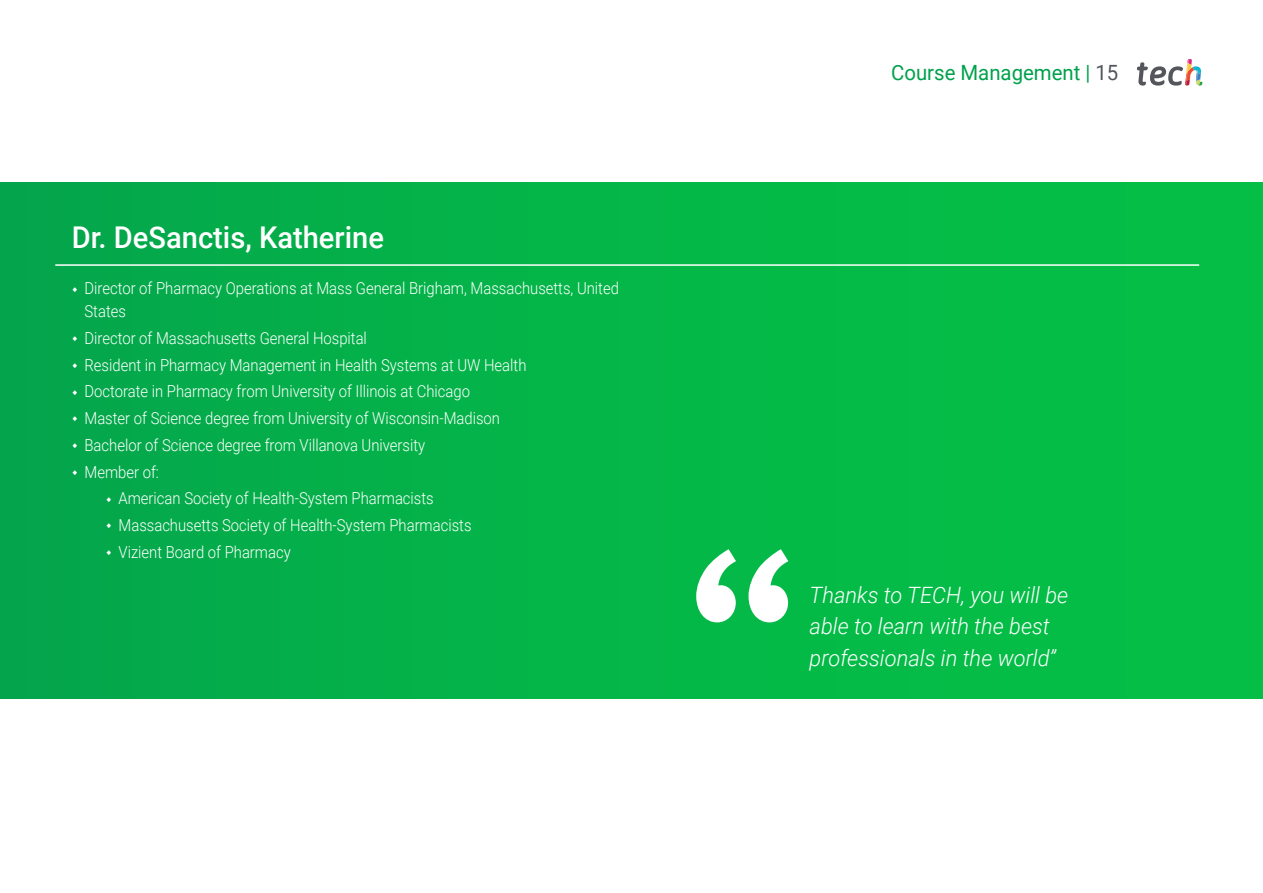
<style>
.page{position:relative;width:1263px;height:893px;background:#fff}
.page>*{position:absolute;margin:0;border:0;box-sizing:border-box;transform-origin:0 0}
.t1{font:500 30px "Roboto";color:#fff}
.t2{font:italic 300 22.5px/31.5px "Roboto";color:#fff}
.t3{font:21px "Roboto";color:#01a14c}
.t4{font:300 16.5px/22.5px "Roboto";color:#fff;scale:.9 1}
.s1{color:#52555b}
</style>
<div class="page">
<div style="left:0;top:182px;width:1263px;height:516px;background:linear-gradient(to right,#04a74b,#04c245)"></div>
<hr style="left:55px;top:264px;width:1144px;height:2px;background:#fff">
<svg style="left:1137px;top:59px;width:65px;height:27px"></svg>
<svg style="left:696px;top:549px;width:92px;height:73px"></svg>
<svg style="left:73px;top:287px;width:4px;height:5px"></svg>
<svg style="left:73px;top:336px;width:4px;height:5px"></svg>
<svg style="left:73px;top:363px;width:4px;height:5px"></svg>
<svg style="left:73px;top:390px;width:4px;height:5px"></svg>
<svg style="left:73px;top:416px;width:4px;height:5px"></svg>
<svg style="left:73px;top:443px;width:4px;height:5px"></svg>
<svg style="left:73px;top:470px;width:4px;height:5px"></svg>
<svg style="left:107px;top:497px;width:4px;height:5px"></svg>
<svg style="left:107px;top:523px;width:4px;height:5px"></svg>
<svg style="left:107px;top:550px;width:4px;height:5px"></svg>
<h1 class="t1" style="left:72px;top:216px;width:314px">Dr. DeSanctis, Katherine</h1>
<p class="t4" style="left:85px;top:277px;width:595px">Director of Pharmacy Operations at Mass General Brigham, Massachusetts, United<br>States</p>
<p class="t4" style="left:85px;top:326px;width:315px">Director of Massachusetts General Hospital</p>
<p class="t4" style="left:85px;top:353px;width:493px">Resident in Pharmacy Management in Health Systems at UW Health</p>
<p class="t4" style="left:85px;top:379px;width:430px">Doctorate in Pharmacy from University of Illinois at Chicago</p>
<p class="t4" style="left:85px;top:406px;width:463px">Master of Science degree from University of Wisconsin-Madison</p>
<p class="t4" style="left:85px;top:433px;width:380px">Bachelor of Science degree from Villanova University</p>
<p class="t4" style="left:85px;top:460px;width:84px">Member of:</p>
<p class="t4" style="left:119px;top:487px;width:352px">American Society of Health-System Pharmacists</p>
<p class="t4" style="left:119px;top:513px;width:394px">Massachusetts Society of Health-System Pharmacists</p>
<p class="t4" style="left:119px;top:540px;width:193px">Vizient Board of Pharmacy</p>
<p class="t3" style="left:891px;top:57px;width:229px">Course Management | <span class="s1">15</span></p>
<h2 class="t2" style="left:810px;top:578px;width:260px">Thanks to TECH, you will be able to learn with the best professionals in the world”</h2>
</div>
